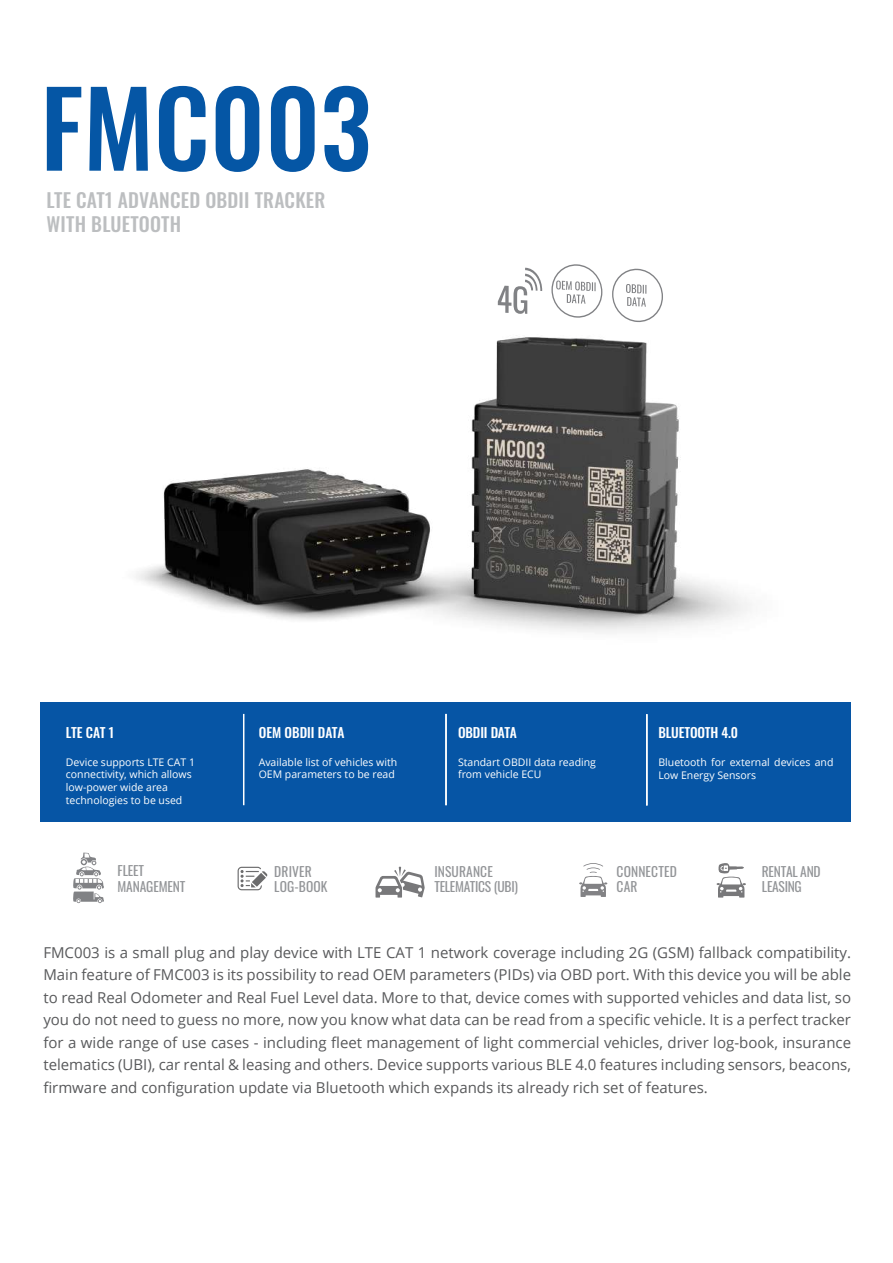
<style>
.page{position:relative;width:893px;height:1263px;background:#fff}
.page>*{position:absolute;margin:0;border:0;box-sizing:border-box;transform-origin:0 0}
.t1{font:500 103.5px "Oswald";color:#0556a5}
.t2{font:500 19.5px/24px "Oswald";letter-spacing:.01em;color:#bcbec0}
.t3{font:15px/22.5px "Open Sans";color:#58595b;text-align:justify}
.t4{font:13.5px/15px "Oswald";letter-spacing:-.01em;color:#939598}
.t5{font:500 13.5px "Oswald";letter-spacing:-.01em;color:#fff}
.t6{font:13.5px/15px "Oswald";letter-spacing:.01em;color:#939598}
.t7{font:10.5px/12.6px "Open Sans";color:#fff}
</style>
<div class="page">
<div style="left:41px;top:702px;width:810px;height:119px;background:#0655a5"></div>
<img style="left:136px;top:337px;width:615px;height:296px">
<hr style="left:243px;top:714px;width:1px;height:91px;background:#fff">
<hr style="left:445px;top:714px;width:2px;height:91px;background:#fff">
<hr style="left:646px;top:714px;width:2px;height:91px;background:#fff">
<svg style="left:498px;top:268px;width:44px;height:46px"></svg>
<svg style="left:551px;top:264px;width:51px;height:54px"></svg>
<svg style="left:612px;top:268px;width:51px;height:55px"></svg>
<svg style="left:375px;top:867px;width:50px;height:30px"></svg>
<svg style="left:717px;top:863px;width:29px;height:34px"></svg>
<svg style="left:73px;top:852px;width:31px;height:51px"></svg>
<svg style="left:238px;top:867px;width:29px;height:23px"></svg>
<svg style="left:579px;top:863px;width:28px;height:34px"></svg>
<h1 class="t1" style="left:41px;top:74px;width:333px">FMC003</h1>
<h2 class="t2" style="left:47px;top:189px;width:280px">LTE CAT1 ADVANCED OBDII TRACKER<br>WITH BLUETOOTH</h2>
<p class="t5" style="left:66px;top:725px;width:50px">LTE CAT 1</p>
<p class="t5" style="left:259px;top:725px;width:87px">OEM OBDII DATA</p>
<p class="t7" style="left:66px;top:755px;width:131px">Device supports LTE CAT 1 connectivity, which allows low-power wide area technologies to be used</p>
<p class="t7" style="left:259px;top:755px;width:140px">Available list of vehicles with<br>OEM parameters to be read</p>
<p class="t5" style="left:458px;top:725px;width:60px">OBDII DATA</p>
<p class="t5" style="left:658px;top:725px;width:81px">BLUETOOTH 4.0</p>
<p class="t7" style="left:458px;top:755px;width:139px">Standart OBDII data reading from vehicle ECU</p>
<p class="t7" style="left:658px;top:756px;width:177px">Bluetooth for external devices and<br>Low Energy Sensors</p>
<p class="t4" style="left:118px;top:861px;width:69px;line-height:16.2px">FLEET<br>MANAGEMENT</p>
<p class="t6" style="left:274px;top:862px;width:55px">DRIVER<br>LOG-BOOK</p>
<p class="t4" style="left:434px;top:863px;width:85px">INSURANCE<br>TELEMATICS (UBI)</p>
<p class="t6" style="left:617px;top:862px;width:62px">CONNECTED<br>CAR</p>
<p class="t4" style="left:762px;top:862px;width:60px">RENTAL AND<br>LEASING</p>
<p class="t3" style="left:43px;top:940px;width:809px">FMC003 is a small plug and play device with LTE CAT 1 network coverage including 2G (GSM) fallback compatibility.<br>Main feature of FMC003 is its possibility to read OEM parameters (PIDs) via OBD port. With this device you will be able to read Real Odometer and Real Fuel Level data. More to that, device comes with supported vehicles and data list, so you do not need to guess no more, now you know what data can be read from a specific vehicle. It is a perfect tracker for a wide range of use cases - including fleet management of light commercial vehicles, driver log-book, insurance telematics (UBI), car rental &amp; leasing and others. Device supports various BLE 4.0 features including sensors, beacons, firmware and configuration update via Bluetooth which expands its already rich set of features.</p>
</div>
